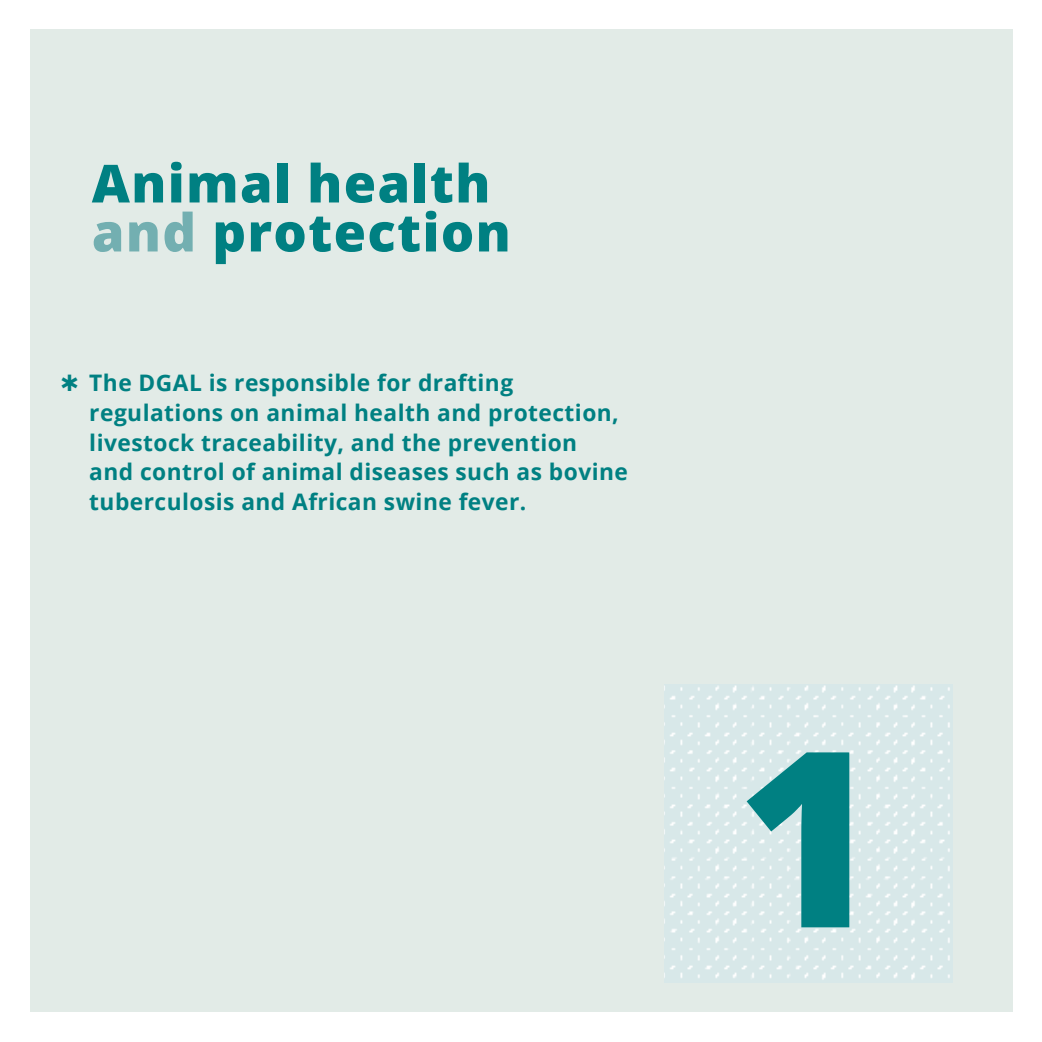
<style>
.page{position:relative;width:1042px;height:1042px;background:#fff}
.page>*{position:absolute;margin:0;border:0;box-sizing:border-box;transform-origin:0 0}
.t1{font:800 245px "Open Sans";color:#008082}
.t2{font:800 52.5px/49px "Open Sans";letter-spacing:.025em;color:#008082}
.t3{font:700 22.75px/29.8px "Open Sans";letter-spacing:.02em;color:#008082}
.s1{color:#73afb1}
</style>
<div class="page">
<div style="left:30px;top:30px;width:982px;height:982px;background:#e2ebe7"></div>
<img style="left:670px;top:685px;width:280px;height:295px">
<h2 class="t2" style="left:92px;top:156px;width:420px">Animal health <span class="s1">and</span> protection</h2>
<p class="t3" style="left:89px;top:367px;width:540px">The DGAL is responsible for drafting regulations on animal health and protection, livestock traceability, and the prevention<br>and control of animal diseases such as bovine tuberculosis and African swine fever.</p>
<h1 class="t1" style="left:736px;top:652px;width:145px">1</h1>
</div>
